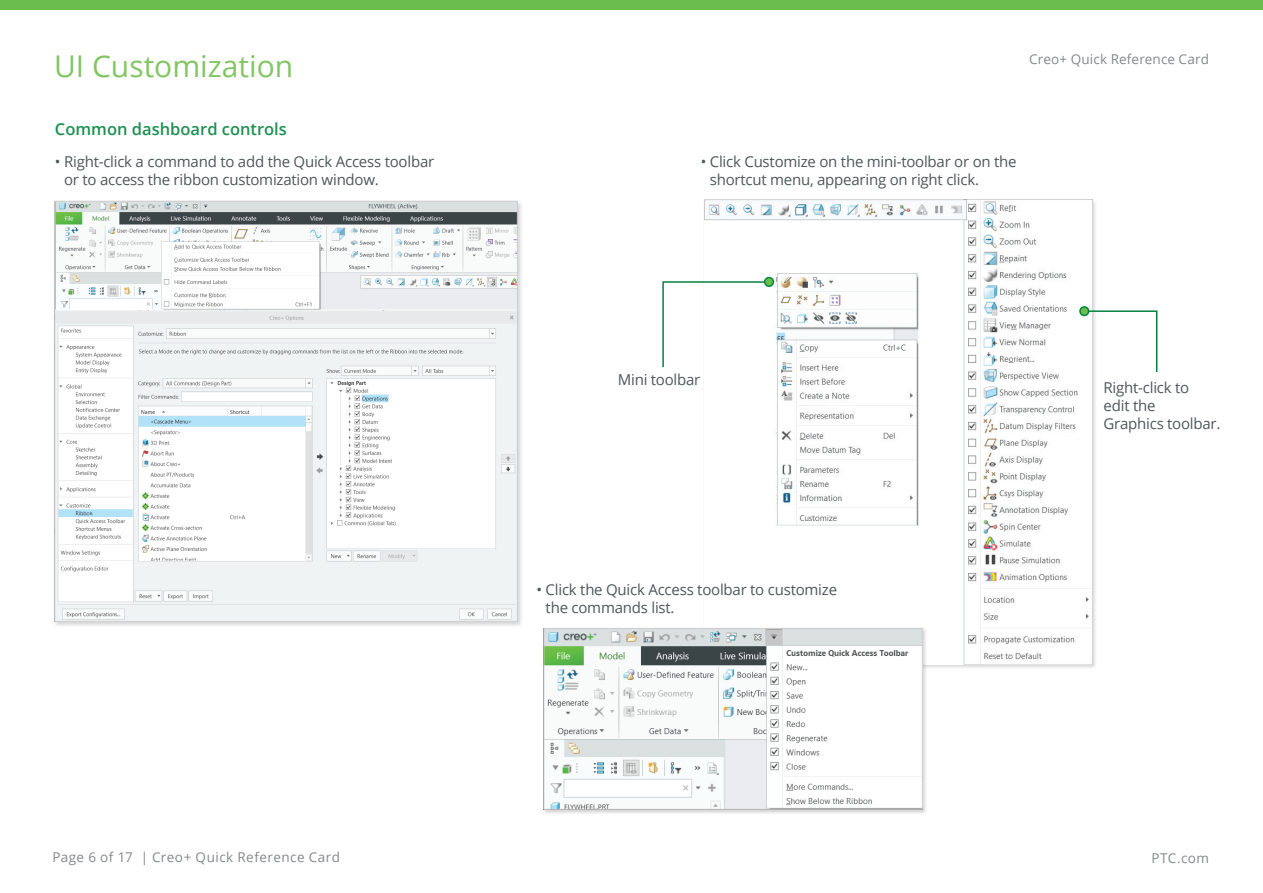
<style>
.page{position:relative;width:1263px;height:893px;background:#fff}
.page>*{position:absolute;margin:0;border:0;box-sizing:border-box;transform-origin:0 0}
.t1{font:30px "Open Sans";color:#82c663}
.t2{font:600 16.5px "Open Sans";color:#1d9051}
.t3{font:15px/18px "Open Sans";letter-spacing:-.015em;color:#4e5758}
.t4{font:13.5px "Open Sans";letter-spacing:.025em;color:#85888a}
</style>
<div class="page">
<div style="left:0;top:0;width:1263px;height:10px;background:#6cbe4c"></div>
<div style="left:53px;top:199px;width:471px;height:429px;background:#231f20;opacity:.2"></div>
<img style="left:56px;top:203px;width:460px;height:417px">
<div style="left:703px;top:198px;width:394px;height:472px;background:#231f20;opacity:.2"></div>
<img style="left:704px;top:200px;width:388px;height:464px">
<svg style="left:1083px;top:310px;width:75px;height:63px"></svg>
<div style="left:1080px;top:307px;width:9px;height:8px;background:#6cbe4c;border-radius:50%"></div>
<div style="left:1079px;top:306px;width:10px;height:10px;border:2px solid #00833e;border-radius:50%"></div>
<svg style="left:662px;top:280px;width:113px;height:89px"></svg>
<div style="left:765px;top:278px;width:8px;height:8px;background:#6cbe4c;border-radius:50%"></div>
<div style="left:764px;top:277px;width:10px;height:10px;border:2px solid #00833e;border-radius:50%"></div>
<div style="left:542px;top:627px;width:386px;height:188px;background:#231f20;opacity:.2"></div>
<img style="left:545px;top:630px;width:376px;height:178px">
<div style="left:543px;top:628px;width:380px;height:182px;border:1px solid #cecdce"></div>
<h1 class="t1" style="left:54px;top:46px;width:241px">UI Customization</h1>
<p class="t2" style="left:55px;top:118px;width:233px">Common dashboard controls</p>
<p class="t3" style="left:64px;top:152px;width:372px;text-indent:-9px">• Right-click a command to add the Quick Access toolbar or to access the ribbon customization window.</p>
<p class="t4" style="left:1029px;top:50px;width:181px">Creo+ Quick Reference Card</p>
<p class="t3" style="left:710px;top:152px;width:308px;text-indent:-9px">• Click Customize on the mini-toolbar or on the shortcut menu, appearing on right click.</p>
<p class="t3" style="left:618px;top:371px;width:84px">Mini toolbar</p>
<p class="t3" style="left:546px;top:580px;width:293px;text-indent:-9px">• Click the Quick Access toolbar to customize the commands list.</p>
<p class="t3" style="left:1103px;top:378px;width:118px">Right-click to<br>edit the<br>Graphics toolbar.</p>
<p class="t4" style="left:53px;top:848px;width:289px">Page 6 of 17 | Creo+ Quick Reference Card</p>
<p class="t4" style="left:1151px;top:848px;width:59px">PTC.com</p>
</div>
